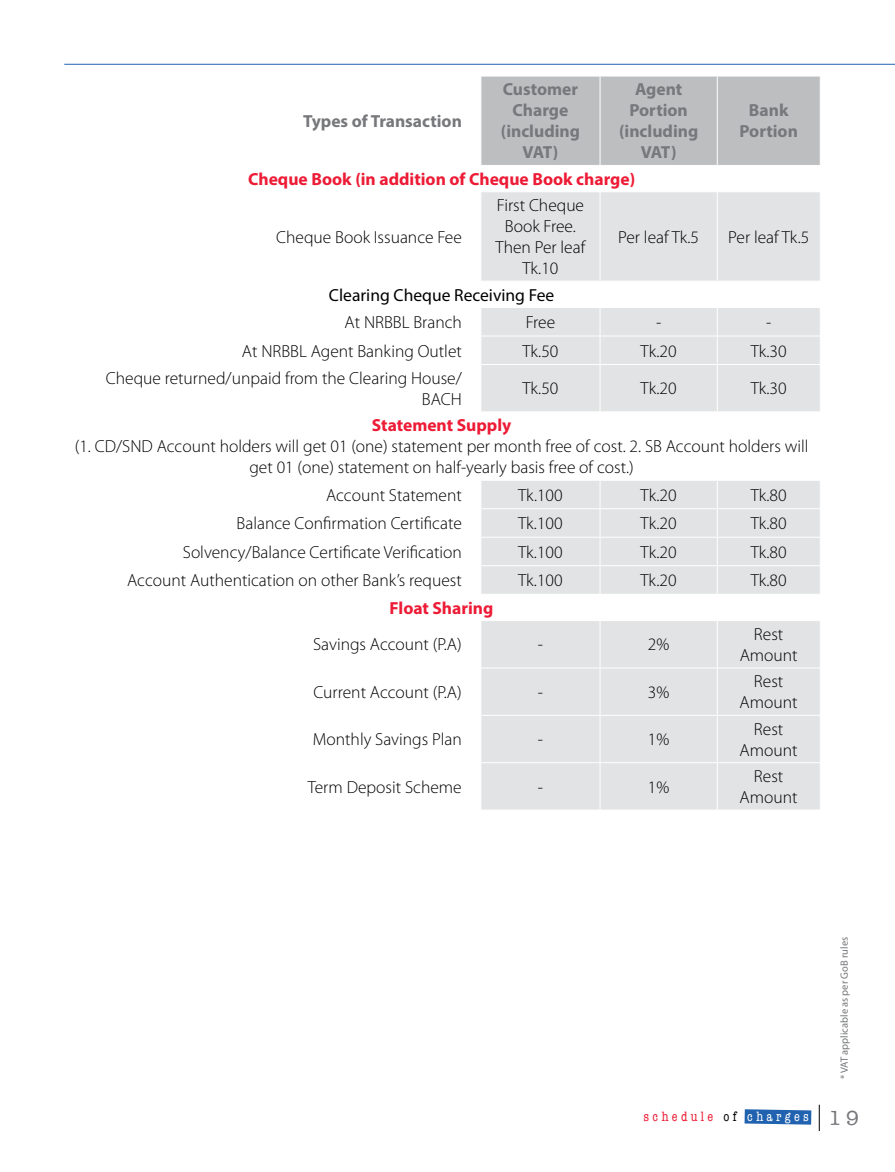
<style>
.page{position:relative;width:895px;height:1172px;background:#fff}
.page>*{position:absolute;margin:0;border:0;box-sizing:border-box;transform-origin:0 0}
.t1{font:300 17.5px/21px "Myriad Pro";color:#000;text-align:center}
.t2{font:700 17.5px/21px "Myriad Pro";color:#77787b;text-align:center}
.t3{font:700 17.5px "Myriad Pro";color:#ed1b35}
.t4{font:17.5px "Myriad Pro";color:#000}
.t5{font:condensed 14px "American Typewriter";letter-spacing:.24em;color:#ed1b35}
.t6{font:10.5px "Myriad Pro";color:#77787b}
.s1{color:#000}
.s2{color:#fff}
.s3{font-stretch:normal;font-size:21px;color:#77787b}
</style>
<div class="page">
<svg style="left:744px;top:1109px;width:67px;height:15px"></svg>
<svg style="left:819px;top:1105px;width:1px;height:26px"></svg>
<hr style="left:64px;top:64px;width:831px;height:1px;background:#2062af">
<div style="left:481px;top:77px;width:338px;height:88px;background:#bcbec0"></div>
<svg style="left:481px;top:192px;width:338px;height:617px;fill:#e2e3e4"></svg>
<hr style="left:599px;top:76px;width:1px;height:89px;background:#fff">
<hr style="left:717px;top:76px;width:1px;height:89px;background:#fff">
<hr style="left:599px;top:192px;width:1px;height:89px;background:#fff">
<hr style="left:717px;top:192px;width:1px;height:89px;background:#fff">
<hr style="left:480px;top:281px;width:120px;height:1px;background:#fff">
<hr style="left:600px;top:281px;width:117px;height:1px;background:#fff">
<hr style="left:717px;top:281px;width:103px;height:1px;background:#fff">
<hr style="left:480px;top:307px;width:120px;height:1px;background:#fff">
<hr style="left:600px;top:307px;width:117px;height:1px;background:#fff">
<hr style="left:717px;top:307px;width:103px;height:1px;background:#fff">
<hr style="left:480px;top:336px;width:120px;height:1px;background:#fff">
<hr style="left:600px;top:336px;width:117px;height:1px;background:#fff">
<svg style="left:599px;top:308px;width:1px;height:56px"></svg>
<hr style="left:717px;top:336px;width:103px;height:1px;background:#fff">
<svg style="left:717px;top:308px;width:1px;height:56px"></svg>
<svg style="left:819px;top:308px;width:1px;height:56px"></svg>
<hr style="left:480px;top:364px;width:120px;height:1px;background:#fff">
<hr style="left:600px;top:364px;width:117px;height:1px;background:#fff">
<hr style="left:599px;top:365px;width:1px;height:46px;background:#fff">
<hr style="left:717px;top:364px;width:103px;height:1px;background:#fff">
<hr style="left:717px;top:365px;width:1px;height:46px;background:#fff">
<hr style="left:480px;top:411px;width:120px;height:1px;background:#fff">
<hr style="left:600px;top:411px;width:117px;height:1px;background:#fff">
<hr style="left:717px;top:411px;width:103px;height:1px;background:#fff">
<hr style="left:480px;top:480px;width:120px;height:1px;background:#fff">
<hr style="left:600px;top:480px;width:117px;height:1px;background:#fff">
<hr style="left:717px;top:480px;width:103px;height:1px;background:#fff">
<hr style="left:480px;top:508px;width:120px;height:1px;background:#fff">
<hr style="left:600px;top:508px;width:117px;height:1px;background:#fff">
<hr style="left:717px;top:508px;width:103px;height:1px;background:#fff">
<hr style="left:480px;top:537px;width:120px;height:1px;background:#fff">
<hr style="left:600px;top:537px;width:117px;height:1px;background:#fff">
<hr style="left:717px;top:537px;width:103px;height:1px;background:#fff">
<hr style="left:480px;top:565px;width:120px;height:1px;background:#fff">
<hr style="left:600px;top:565px;width:117px;height:1px;background:#fff">
<svg style="left:599px;top:481px;width:1px;height:113px"></svg>
<hr style="left:717px;top:565px;width:103px;height:1px;background:#fff">
<svg style="left:717px;top:481px;width:1px;height:113px"></svg>
<svg style="left:819px;top:481px;width:1px;height:113px"></svg>
<hr style="left:480px;top:594px;width:120px;height:1px;background:#fff">
<hr style="left:600px;top:594px;width:117px;height:1px;background:#fff">
<hr style="left:717px;top:594px;width:103px;height:1px;background:#fff">
<hr style="left:480px;top:620px;width:120px;height:1px;background:#fff">
<hr style="left:600px;top:620px;width:117px;height:1px;background:#fff">
<hr style="left:599px;top:621px;width:1px;height:46px;background:#fff">
<hr style="left:717px;top:620px;width:103px;height:1px;background:#fff">
<hr style="left:717px;top:621px;width:1px;height:46px;background:#fff">
<hr style="left:480px;top:667px;width:120px;height:1px;background:#fff">
<hr style="left:600px;top:667px;width:117px;height:1px;background:#fff">
<hr style="left:599px;top:668px;width:1px;height:47px;background:#fff">
<hr style="left:717px;top:667px;width:103px;height:1px;background:#fff">
<hr style="left:717px;top:668px;width:1px;height:47px;background:#fff">
<hr style="left:480px;top:715px;width:120px;height:1px;background:#fff">
<hr style="left:600px;top:715px;width:117px;height:1px;background:#fff">
<hr style="left:599px;top:716px;width:1px;height:46px;background:#fff">
<hr style="left:717px;top:715px;width:103px;height:1px;background:#fff">
<hr style="left:717px;top:716px;width:1px;height:46px;background:#fff">
<hr style="left:480px;top:762px;width:120px;height:1px;background:#fff">
<hr style="left:600px;top:762px;width:117px;height:1px;background:#fff">
<hr style="left:599px;top:763px;width:1px;height:46px;background:#fff">
<hr style="left:717px;top:762px;width:103px;height:1px;background:#fff">
<hr style="left:717px;top:763px;width:1px;height:46px;background:#fff">
<p class="t2" style="left:303px;top:110px;width:160px">Types of Transaction</p>
<p class="t2" style="left:501px;top:78px;width:81px">Customer<br>Charge (including<br>VAT)</p>
<p class="t2" style="left:619px;top:78px;width:81px">Agent<br>Portion (including<br>VAT)</p>
<p class="t3" style="left:248px;top:168px;width:388px">Cheque Book (in addition of Cheque Book charge)</p>
<p class="t2" style="left:739px;top:99px;width:60px">Bank<br>Portion</p>
<p class="t1" style="left:276px;top:227px;width:187px">Cheque Book Issuance Fee</p>
<p class="t1" style="left:495px;top:195px;width:91px">First Cheque<br>Book Free.<br>Then Per leaf<br>Tk.10</p>
<p class="t1" style="left:618px;top:227px;width:83px">Per leaf Tk.5</p>
<p class="t1" style="left:728px;top:227px;width:83px">Per leaf Tk.5</p>
<p class="t4" style="left:329px;top:285px;width:227px">Clearing Cheque Receiving Fee</p>
<p class="t1" style="left:344px;top:312px;width:119px">At NRBBL Branch</p>
<p class="t1" style="left:525px;top:312px;width:31px">Free</p>
<p class="t1" style="left:656px;top:312px;width:7px">-</p>
<p class="t1" style="left:766px;top:312px;width:7px">-</p>
<p class="t1" style="left:242px;top:340px;width:221px">At NRBBL Agent Banking Outlet</p>
<p class="t1" style="left:522px;top:340px;width:37px">Tk.50</p>
<p class="t1" style="left:640px;top:340px;width:37px">Tk.20</p>
<p class="t1" style="left:750px;top:340px;width:37px">Tk.30</p>
<p class="t1" style="left:106px;top:368px;width:357px;text-align:right">Cheque returned/unpaid from the Clearing House/<br>BACH</p>
<p class="t1" style="left:522px;top:378px;width:37px">Tk.50</p>
<p class="t1" style="left:640px;top:378px;width:37px">Tk.20</p>
<p class="t1" style="left:750px;top:378px;width:37px">Tk.30</p>
<p class="t3" style="left:372px;top:414px;width:141px">Statement Supply</p>
<p class="t1" style="left:75px;top:436px;width:735px">(1. CD/SND Account holders will get 01 (one) statement per month free of cost. 2. SB Account holders will get 01 (one) statement on half-yearly basis free of cost.)</p>
<p class="t1" style="left:326px;top:485px;width:137px">Account Statement</p>
<p class="t1" style="left:518px;top:485px;width:46px">Tk.100</p>
<p class="t1" style="left:640px;top:485px;width:37px">Tk.20</p>
<p class="t1" style="left:750px;top:485px;width:37px">Tk.80</p>
<p class="t1" style="left:236px;top:513px;width:227px">Balance Confirmation Certificate</p>
<p class="t1" style="left:518px;top:513px;width:46px">Tk.100</p>
<p class="t1" style="left:640px;top:513px;width:37px">Tk.20</p>
<p class="t1" style="left:750px;top:513px;width:37px">Tk.80</p>
<p class="t1" style="left:183px;top:542px;width:280px">Solvency/Balance Certificate Verification</p>
<p class="t1" style="left:518px;top:542px;width:46px">Tk.100</p>
<p class="t1" style="left:640px;top:542px;width:37px">Tk.20</p>
<p class="t1" style="left:750px;top:542px;width:37px">Tk.80</p>
<p class="t1" style="left:127px;top:570px;width:336px">Account Authentication on other Bank’s request</p>
<p class="t1" style="left:518px;top:570px;width:46px">Tk.100</p>
<p class="t1" style="left:640px;top:570px;width:37px">Tk.20</p>
<p class="t1" style="left:750px;top:570px;width:37px">Tk.80</p>
<p class="t3" style="left:389px;top:596px;width:105px">Float Sharing</p>
<p class="t1" style="left:313px;top:634px;width:150px">Savings Account (P.A)</p>
<p class="t1" style="left:538px;top:634px;width:7px">-</p>
<p class="t1" style="left:648px;top:634px;width:23px">2%</p>
<p class="t1" style="left:739px;top:624px;width:59px">Rest<br>Amount</p>
<p class="t1" style="left:313px;top:682px;width:150px">Current Account (P.A)</p>
<p class="t1" style="left:537px;top:682px;width:7px">-</p>
<p class="t1" style="left:648px;top:682px;width:23px">3%</p>
<p class="t1" style="left:739px;top:671px;width:59px">Rest<br>Amount</p>
<p class="t1" style="left:313px;top:729px;width:150px">Monthly Savings Plan</p>
<p class="t1" style="left:537px;top:729px;width:7px">-</p>
<p class="t1" style="left:648px;top:729px;width:23px">1%</p>
<p class="t1" style="left:739px;top:719px;width:59px">Rest<br>Amount</p>
<p class="t1" style="left:308px;top:776px;width:155px">Term Deposit Scheme</p>
<p class="t1" style="left:537px;top:776px;width:7px">-</p>
<p class="t1" style="left:648px;top:776px;width:23px">1%</p>
<p class="t1" style="left:739px;top:766px;width:59px">Rest<br>Amount</p>
<p class="t6" style="left:838px;top:1079px;width:144px;rotate:-90deg">* VAT applicable as per GoB rules</p>
<p class="t5" style="left:643px;top:1106px;width:217px">schedule <span class="s1">of</span> <span class="s2">charges</span> <span class="s3">19</span></p>
</div>
